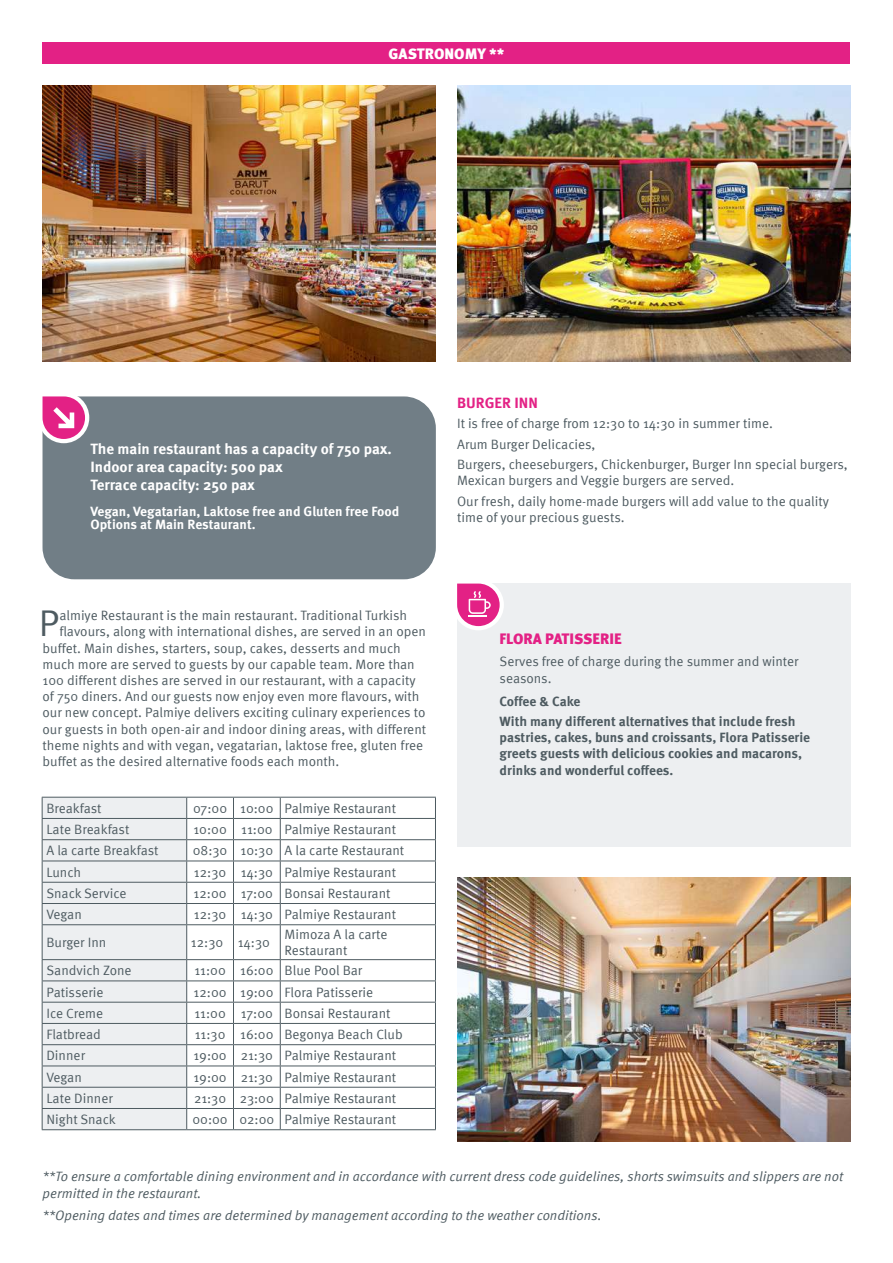
<style>
.page{position:relative;width:893px;height:1263px;background:#fff}
.page>*{position:absolute;margin:0;border:0;box-sizing:border-box;transform-origin:0 0}
.t1{font:37.05px "Meta Pro";color:#4e5b61}
.t2{font:700 15px/18px "Meta Pro";color:#fff}
.t3{font:900 15px "Meta Pro";color:#e32185}
.t4{font:900 15px "Meta Pro";color:#fff}
.t5{font:700 15px "Meta Pro";color:#e32185}
.t6{font:13.5px/20.4px "Meta Pro";color:#4e5b61}
.t7{font:italic 13.5px/16.2px "Meta Pro";color:#4e5b61}
.t8{font:700 13.5px/16.2px "Meta Pro";color:#4e5b61}
.t9{font:700 13.5px/13.2px "Meta Pro";color:#fff}
</style>
<div class="page">
<div style="left:43px;top:43px;width:807px;height:21px;background:#e32185"></div>
<div style="left:43px;top:798px;width:143px;height:331px;background:#edeff1"></div>
<svg style="left:187px;top:925px;width:248px;height:204px"></svg>
<hr style="left:42px;top:839px;width:145px;height:1px;background:#4e5b61">
<hr style="left:42px;top:860px;width:145px;height:1px;background:#4e5b61">
<hr style="left:42px;top:882px;width:145px;height:1px;background:#4e5b61">
<hr style="left:42px;top:903px;width:145px;height:1px;background:#4e5b61">
<hr style="left:42px;top:924px;width:145px;height:1px;background:#4e5b61">
<hr style="left:42px;top:925px;width:1px;height:34px;background:#4e5b61">
<hr style="left:187px;top:924px;width:46px;height:1px;background:#4e5b61">
<hr style="left:186px;top:925px;width:1px;height:34px;background:#4e5b61">
<hr style="left:233px;top:924px;width:47px;height:1px;background:#4e5b61">
<hr style="left:233px;top:925px;width:1px;height:34px;background:#4e5b61">
<hr style="left:280px;top:924px;width:156px;height:1px;background:#4e5b61">
<hr style="left:280px;top:925px;width:1px;height:34px;background:#4e5b61">
<hr style="left:435px;top:925px;width:1px;height:34px;background:#4e5b61">
<hr style="left:42px;top:959px;width:145px;height:1px;background:#4e5b61">
<hr style="left:187px;top:959px;width:46px;height:1px;background:#4e5b61">
<hr style="left:233px;top:959px;width:47px;height:1px;background:#4e5b61">
<hr style="left:280px;top:959px;width:156px;height:1px;background:#4e5b61">
<hr style="left:42px;top:980px;width:145px;height:1px;background:#4e5b61">
<hr style="left:187px;top:980px;width:46px;height:1px;background:#4e5b61">
<hr style="left:233px;top:980px;width:47px;height:1px;background:#4e5b61">
<hr style="left:280px;top:980px;width:156px;height:1px;background:#4e5b61">
<hr style="left:42px;top:1002px;width:145px;height:1px;background:#4e5b61">
<hr style="left:187px;top:1002px;width:46px;height:1px;background:#4e5b61">
<hr style="left:233px;top:1002px;width:47px;height:1px;background:#4e5b61">
<hr style="left:280px;top:1002px;width:156px;height:1px;background:#4e5b61">
<hr style="left:42px;top:1023px;width:145px;height:1px;background:#4e5b61">
<hr style="left:187px;top:1023px;width:46px;height:1px;background:#4e5b61">
<hr style="left:233px;top:1023px;width:47px;height:1px;background:#4e5b61">
<hr style="left:280px;top:1023px;width:156px;height:1px;background:#4e5b61">
<hr style="left:42px;top:1044px;width:145px;height:1px;background:#4e5b61">
<hr style="left:187px;top:1044px;width:46px;height:1px;background:#4e5b61">
<hr style="left:233px;top:1044px;width:47px;height:1px;background:#4e5b61">
<hr style="left:280px;top:1044px;width:156px;height:1px;background:#4e5b61">
<hr style="left:42px;top:1065px;width:145px;height:1px;background:#4e5b61">
<hr style="left:187px;top:1065px;width:46px;height:1px;background:#4e5b61">
<hr style="left:233px;top:1065px;width:47px;height:1px;background:#4e5b61">
<hr style="left:280px;top:1065px;width:156px;height:1px;background:#4e5b61">
<hr style="left:42px;top:1087px;width:145px;height:1px;background:#4e5b61">
<hr style="left:187px;top:1087px;width:46px;height:1px;background:#4e5b61">
<hr style="left:233px;top:1087px;width:47px;height:1px;background:#4e5b61">
<hr style="left:280px;top:1087px;width:156px;height:1px;background:#4e5b61">
<hr style="left:42px;top:1108px;width:145px;height:1px;background:#4e5b61">
<svg style="left:42px;top:960px;width:1px;height:169px"></svg>
<hr style="left:187px;top:1108px;width:46px;height:1px;background:#4e5b61">
<svg style="left:186px;top:960px;width:1px;height:169px"></svg>
<hr style="left:233px;top:1108px;width:47px;height:1px;background:#4e5b61">
<svg style="left:233px;top:960px;width:1px;height:169px"></svg>
<hr style="left:280px;top:1108px;width:156px;height:1px;background:#4e5b61">
<svg style="left:280px;top:960px;width:1px;height:169px"></svg>
<svg style="left:435px;top:960px;width:1px;height:169px"></svg>
<hr style="left:42px;top:1129px;width:145px;height:1px;background:#4e5b61">
<hr style="left:187px;top:1129px;width:46px;height:1px;background:#4e5b61">
<hr style="left:233px;top:1129px;width:47px;height:1px;background:#4e5b61">
<hr style="left:280px;top:1129px;width:156px;height:1px;background:#4e5b61">
<hr style="left:42px;top:797px;width:145px;height:1px;background:#4e5b61">
<svg style="left:42px;top:797px;width:1px;height:127px"></svg>
<svg style="left:186px;top:797px;width:250px;height:127px"></svg>
<hr style="left:42px;top:818px;width:145px;height:1px;background:#4e5b61">
<hr style="left:187px;top:818px;width:46px;height:1px;background:#4e5b61">
<hr style="left:233px;top:818px;width:47px;height:1px;background:#4e5b61">
<hr style="left:280px;top:818px;width:156px;height:1px;background:#4e5b61">
<div style="left:43px;top:396px;width:393px;height:183px;background:#717e86;border-radius:32px"></div>
<svg style="left:42px;top:396px;width:47px;height:47px;background:#dd6da8"></svg>
<div style="left:457px;top:584px;width:393px;height:263px;background:#edeff1"></div>
<svg style="left:457px;top:583px;width:47px;height:47px"></svg>
<img style="left:457px;top:85px;width:393px;height:276px">
<img style="left:457px;top:877px;width:393px;height:264px">
<img style="left:43px;top:85px;width:393px;height:276px">
<p class="t4" style="left:389px;top:44px;width:117px">GASTRONOMY **</p>
<p class="t2" style="left:90px;top:440px;width:303px">The main restaurant has a capacity of 750 pax.<br>Indoor area capacity: 500 pax<br>Terrace capacity: 250 pax</p>
<p class="t9" style="left:90px;top:505px;width:311px">Vegan, Vegatarian, Laktose free and Gluten free Food<br>Options at Main Restaurant.</p>
<h1 class="t1" style="left:39px;top:601px;width:22px">P</h1>
<p class="t6" style="left:59px;top:605px;width:349px">almiye Restaurant is the main restaurant. Traditional Turkish</p>
<p class="t6" style="left:59px;top:622px;width:368px">flavours, along with international dishes, are served in an open</p>
<p class="t6" style="left:43px;top:638px;width:360px">buffet. Main dishes, starters, soup, cakes, desserts and much</p>
<p class="t6" style="left:43px;top:654px;width:374px">much more are served to guests by our capable team. More than</p>
<p class="t6" style="left:43px;top:670px;width:375px">100 different dishes are served in our restaurant, with a capacity</p>
<p class="t6" style="left:43px;top:686px;width:379px">of 750 diners. And our guests now enjoy even more flavours, with</p>
<p class="t6" style="left:43px;top:703px;width:384px">our new concept. Palmiye delivers exciting culinary experiences to</p>
<p class="t6" style="left:43px;top:719px;width:385px">our guests in both open-air and indoor dining areas, with different</p>
<p class="t6" style="left:43px;top:735px;width:382px">theme nights and with vegan, vegatarian, laktose free, gluten free</p>
<p class="t6" style="left:43px;top:751px;width:298px">buffet as the desired alternative foods each month.</p>
<p class="t6" style="left:46px;top:798px;width:57px">Breakfast</p>
<p class="t6" style="left:193px;top:798px;width:205px">07:00 10:00 Palmiye Restaurant</p>
<p class="t6" style="left:46px;top:819px;width:84px">Late Breakfast</p>
<p class="t6" style="left:193px;top:819px;width:204px">10:00 11:00 Palmiye Restaurant</p>
<p class="t6" style="left:46px;top:841px;width:114px">A la carte Breakfast</p>
<p class="t6" style="left:193px;top:841px;width:213px">08:30 10:30 A la carte Restaurant</p>
<p class="t6" style="left:46px;top:862px;width:36px">Lunch</p>
<p class="t6" style="left:194px;top:862px;width:204px">12:30 14:30 Palmiye Restaurant</p>
<p class="t6" style="left:46px;top:883px;width:82px">Snack Service</p>
<p class="t6" style="left:194px;top:883px;width:198px">12:00 17:00 Bonsai Restaurant</p>
<p class="t6" style="left:46px;top:904px;width:37px">Vegan</p>
<p class="t6" style="left:194px;top:904px;width:204px">12:30 14:30 Palmiye Restaurant</p>
<p class="t6" style="left:46px;top:932px;width:61px">Burger Inn</p>
<p class="t6" style="left:191px;top:932px;width:81px">12:30 14:30</p>
<p class="t6" style="left:285px;top:926px;width:104px;line-height:16.2px">Mimoza A la carte<br>Restaurant</p>
<p class="t6" style="left:46px;top:961px;width:87px">Sandvich Zone</p>
<p class="t6" style="left:194px;top:961px;width:169px">11:00 16:00 Blue Pool Bar</p>
<p class="t6" style="left:46px;top:982px;width:59px">Patisserie</p>
<p class="t6" style="left:194px;top:982px;width:181px">12:00 19:00 Flora Patisserie</p>
<p class="t6" style="left:46px;top:1003px;width:58px">Ice Creme</p>
<p class="t6" style="left:194px;top:1003px;width:198px">11:00 17:00 Bonsai Restaurant</p>
<p class="t6" style="left:46px;top:1024px;width:56px">Flatbread</p>
<p class="t6" style="left:195px;top:1024px;width:210px">11:30 16:00 Begonya Beach Club</p>
<p class="t6" style="left:46px;top:1046px;width:40px">Dinner</p>
<p class="t6" style="left:194px;top:1046px;width:204px">19:00 21:30 Palmiye Restaurant</p>
<p class="t6" style="left:46px;top:1067px;width:37px">Vegan</p>
<p class="t6" style="left:194px;top:1067px;width:204px">19:00 21:30 Palmiye Restaurant</p>
<p class="t6" style="left:46px;top:1088px;width:68px">Late Dinner</p>
<p class="t6" style="left:194px;top:1088px;width:204px">21:30 23:00 Palmiye Restaurant</p>
<p class="t6" style="left:46px;top:1109px;width:71px">Night Snack</p>
<p class="t6" style="left:192px;top:1109px;width:205px">00:00 02:00 Palmiye Restaurant</p>
<p class="t5" style="left:457px;top:393px;width:82px">BURGER INN</p>
<p class="t6" style="left:457px;top:413px;width:392px">It is free of charge from 12:30 to 14:30 in summer time.<br>Arum Burger Delicacies,<br>Burgers, cheeseburgers, Chiсkenburger, Burger Inn special burgers,</p>
<p class="t6" style="left:457px;top:471px;width:373px">Mexican burgers and Veggie burgers are served.<br>Our fresh, daily home-made burgers will add value to the quality</p>
<p class="t6" style="left:457px;top:507px;width:169px">time of your precious guests.</p>
<p class="t3" style="left:500px;top:629px;width:124px">FLORA PATISSERIE</p>
<p class="t6" style="left:500px;top:654px;width:300px;line-height:16.2px">Serves free of charge during the summer and winter seasons.</p>
<p class="t8" style="left:500px;top:691px;width:297px;line-height:20.4px">Coffee &amp; Cake<br>With many different alternatives that include fresh</p>
<p class="t8" style="left:500px;top:730px;width:312px">pastries, cakes, buns and croissants, Flora Patisserie greets guests with delicious cookies and macarons, drinks and wonderful coffees.</p>
<p class="t7" style="left:43px;top:1169px;width:802px">**To ensure a comfortable dining environment and in accordance with current dress code guidelines, shorts swimsuits and slippers are not permitted in the restaurant.</p>
<p class="t7" style="left:43px;top:1208px;width:560px">**Opening dates and times are determined by management according to the weather conditions.</p>
</div>
